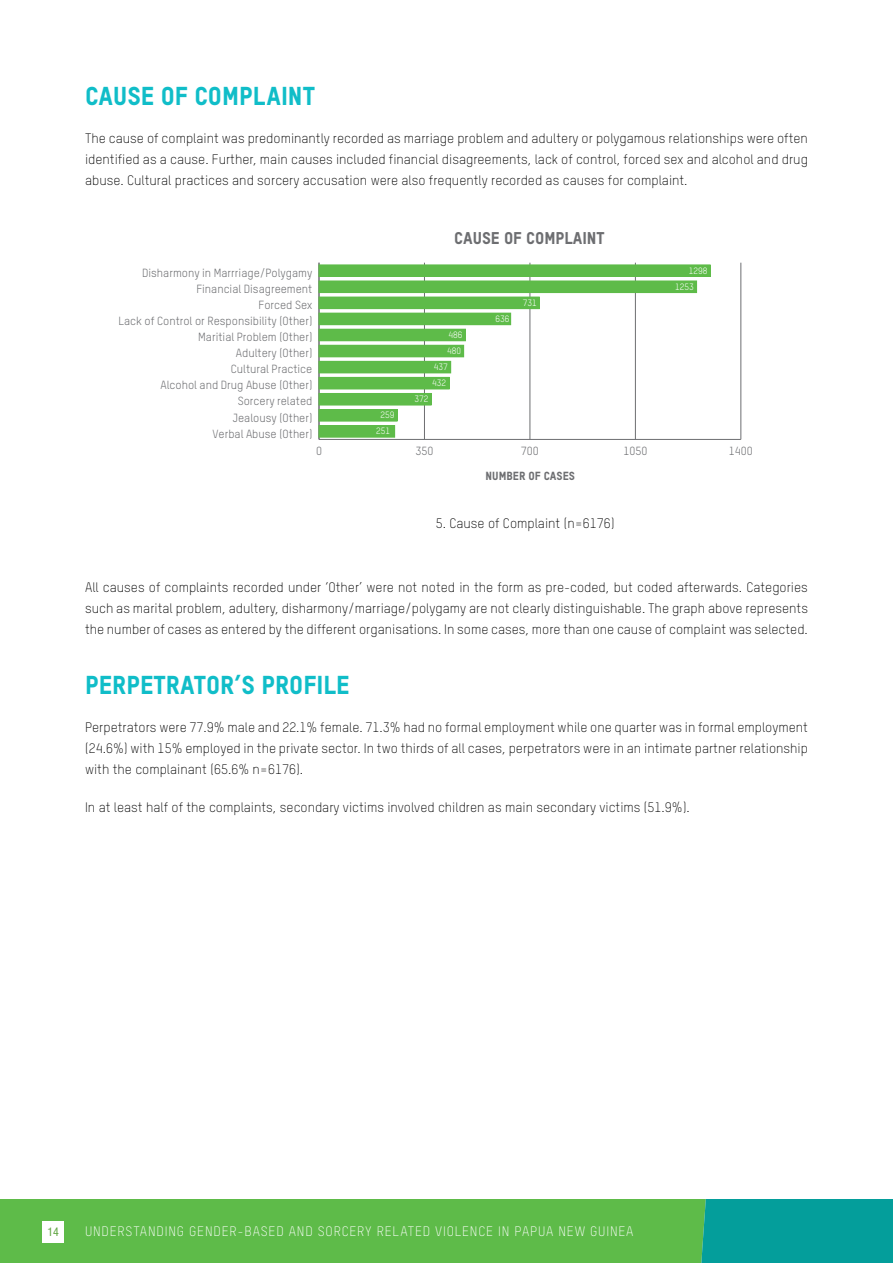
<style>
.page{position:relative;width:893px;height:1263px;background:#fff}
.page>*{position:absolute;margin:0;border:0;box-sizing:border-box;transform-origin:0 0}
.t1{font:25.5px "Oxfam TSTARPRO Headline";color:#10bdc8}
.t2{font:16.8px "Oxfam TSTARPRO Headline";color:#6d6e71}
.t3{font:300 13.5px/21px "Oxfam TSTARPRO";color:#000;text-align:justify}
.t4{font:300 13.5px "Oxfam TSTARPRO";letter-spacing:.06em;color:#fff}
.t5{font:condensed 12px "Helvetica Neue LT Std";color:#62a644}
.t6{font:11.55px "Oxfam TSTARPRO";color:#6d6e71}
.t7{font:11.55px "Oxfam TSTARPRO Headline";color:#6d6e71}
.t8{font:9px/16.4px "Oxfam TSTARPRO";color:#fff}
</style>
<div class="page">
<div style="left:0;top:1199px;width:670px;height:64px;background:#5ebb49"></div>
<svg style="left:670px;top:1199px;width:223px;height:64px;background:#11a28e"></svg>
<div style="left:43px;top:1221px;width:21px;height:21px;background:#fff"></div>
<hr style="left:319px;top:439px;width:422px;height:1px;background:#6d6e71">
<hr style="left:424px;top:263px;width:1px;height:176px;background:#6d6e71">
<hr style="left:530px;top:263px;width:1px;height:176px;background:#6d6e71">
<hr style="left:635px;top:263px;width:1px;height:176px;background:#6d6e71">
<hr style="left:740px;top:263px;width:1px;height:176px;background:#6d6e71">
<hr style="left:319px;top:263px;width:1px;height:176px;background:#6d6e71">
<div style="left:319px;top:265px;width:391px;height:11px;background:#5ebb49"></div>
<div style="left:319px;top:265px;width:391px;height:12px;border:1px solid #5ebb49"></div>
<div style="left:319px;top:281px;width:378px;height:12px;background:#5ebb49"></div>
<div style="left:319px;top:297px;width:220px;height:12px;background:#5ebb49"></div>
<div style="left:319px;top:313px;width:192px;height:12px;background:#5ebb49"></div>
<div style="left:319px;top:329px;width:146px;height:12px;background:#5ebb49"></div>
<div style="left:319px;top:345px;width:145px;height:12px;background:#5ebb49"></div>
<div style="left:319px;top:361px;width:132px;height:12px;background:#5ebb49"></div>
<div style="left:319px;top:377px;width:130px;height:12px;background:#5ebb49"></div>
<div style="left:319px;top:393px;width:112px;height:12px;background:#5ebb49"></div>
<div style="left:319px;top:409px;width:78px;height:12px;background:#5ebb49"></div>
<div style="left:319px;top:426px;width:76px;height:11px;background:#5ebb49"></div>
<div style="left:319px;top:425px;width:76px;height:12px;border:1px solid #5ebb49"></div>
<h1 class="t1" style="left:85px;top:76px;width:231px">CAUSE OF COMPLAINT</h1>
<p class="t3" style="left:85px;top:126px;width:724px">The cause of complaint was predominantly recorded as marriage problem and adultery or polygamous relationships were often identified as a cause. Further, main causes included financial disagreements, lack of control, forced sex and alcohol and drug abuse. Cultural practices and sorcery accusation were also frequently recorded as causes for complaint.</p>
<p class="t2" style="left:454px;top:225px;width:152px">CAUSE OF COMPLAINT</p>
<p class="t6" style="left:142px;top:264px;width:172px">Disharmony in Marrriage/Polygamy</p>
<p class="t8" style="left:675px;top:261px;width:34px;text-indent:14px">1298<br>1253</p>
<p class="t8" style="left:523px;top:294px;width:16px">731</p>
<p class="t8" style="left:495px;top:310px;width:16px">636</p>
<p class="t8" style="left:448px;top:326px;width:16px">486</p>
<p class="t8" style="left:447px;top:342px;width:16px">480</p>
<p class="t8" style="left:434px;top:358px;width:16px">437</p>
<p class="t8" style="left:432px;top:374px;width:16px">432</p>
<p class="t8" style="left:414px;top:390px;width:16px">372</p>
<p class="t8" style="left:376px;top:406px;width:20px;text-align:center">259<br>251</p>
<p class="t6" style="left:196px;top:280px;width:117px">Financial Disagreement</p>
<p class="t6" style="left:259px;top:296px;width:55px">Forced Sex</p>
<p class="t6" style="left:119px;top:312px;width:195px">Lack of Control or Responsibility (Other)</p>
<p class="t6" style="left:198px;top:328px;width:116px">Maritial Problem (Other)</p>
<p class="t6" style="left:236px;top:345px;width:78px">Adultery (Other)</p>
<p class="t6" style="left:231px;top:361px;width:83px">Cultural Practice</p>
<p class="t6" style="left:161px;top:377px;width:153px">Alcohol and Drug Abuse (Other)</p>
<p class="t6" style="left:238px;top:393px;width:76px">Sorcery related</p>
<p class="t6" style="left:233px;top:409px;width:81px">Jealousy (Other)</p>
<p class="t6" style="left:212px;top:425px;width:101px">Verbal Abuse (Other)</p>
<p class="t6" style="left:316px;top:442px;width:8px">0</p>
<p class="t6" style="left:415px;top:442px;width:20px">350</p>
<p class="t6" style="left:521px;top:442px;width:20px">700</p>
<p class="t6" style="left:623px;top:442px;width:26px">1050</p>
<p class="t6" style="left:729px;top:442px;width:26px">1400</p>
<p class="t7" style="left:486px;top:467px;width:91px">NUMBER OF CASES</p>
<p class="t3" style="left:436px;top:512px;width:180px">5. Cause of Complaint (n=6176)</p>
<p class="t3" style="left:85px;top:576px;width:724px">All causes of complaints recorded under ‘Other’ were not noted in the form as pre-coded, but coded afterwards. Categories such as marital problem, adultery, disharmony/marriage/polygamy are not clearly distinguishable. The graph above represents the number of cases as entered by the different organisations. In some cases, more than one cause of complaint was selected.</p>
<h1 class="t1" style="left:85px;top:665px;width:266px">PERPETRATOR’S PROFILE</h1>
<p class="t3" style="left:85px;top:715px;width:724px">Perpetrators were 77.9% male and 22.1% female. 71.3% had no formal employment while one quarter was in formal employment (24.6%) with 15% employed in the private sector. In two thirds of all cases, perpetrators were in an intimate partner relationship with the complainant (65.6% n=6176).</p>
<p class="t3" style="left:85px;top:796px;width:606px">In at least half of the complaints, secondary victims involved children as main secondary victims (51.9%).</p>
<p class="t5" style="left:47px;top:1224px;width:13px">14</p>
<p class="t4" style="left:85px;top:1221px;width:550px">UNDERSTANDING GENDER-BASED AND SORCERY RELATED VIOLENCE IN PAPUA NEW GUINEA</p>
</div>
